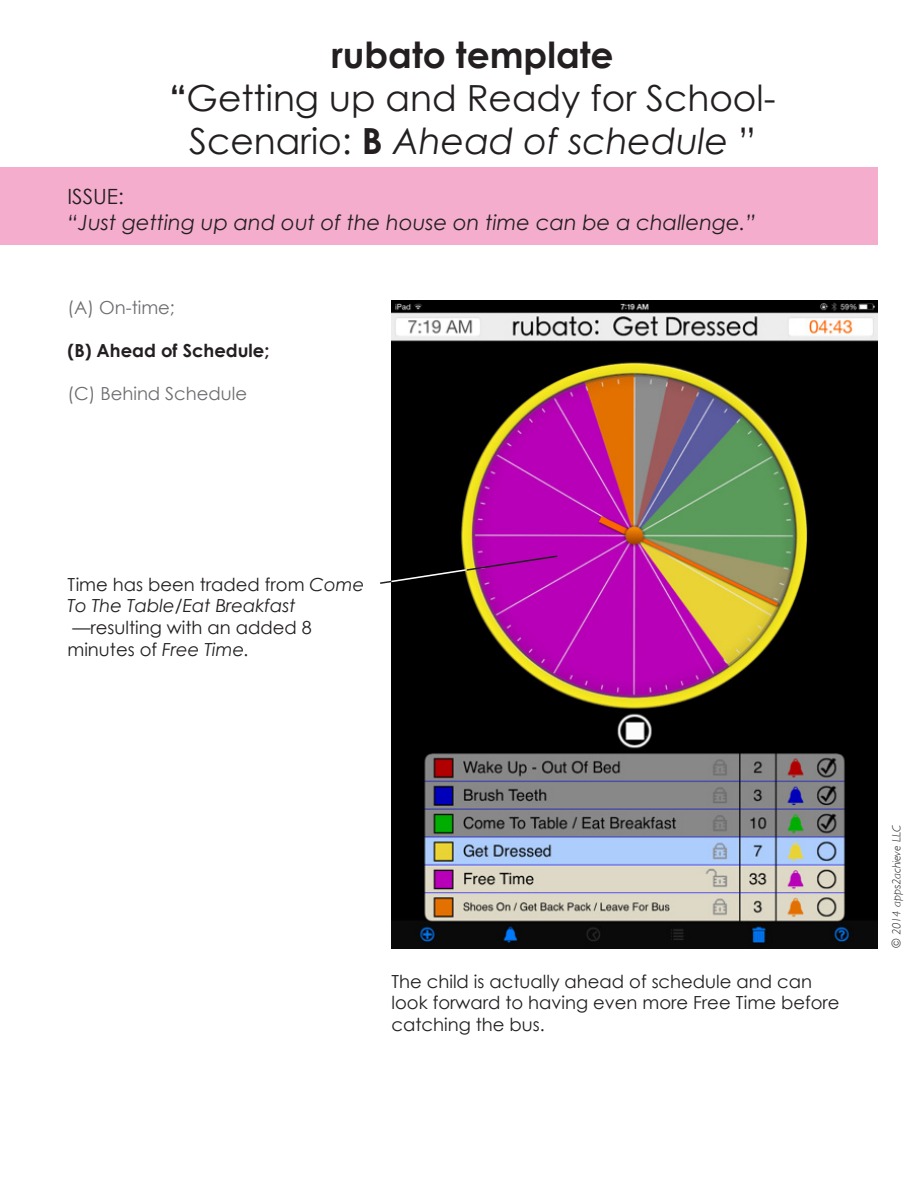
<style>
.page{position:relative;width:918px;height:1188px;background:#fff}
.page>*{position:absolute;margin:0;border:0;box-sizing:border-box;transform-origin:0 0}
.t1{font:36px "Century Gothic";color:#231f20}
.t2{font:italic 36px "Century Gothic";color:#231f20}
.t3{font:700 36px "Century Gothic";color:#231f20}
.t4{font:italic 21px "Century Gothic";color:#231f20}
.t5{font:21px "Century Gothic";color:#231f20}
.text{font:18px/21.6px "Century Gothic";color:#231f20}
.text-2{font:italic 18px/21.6px "Century Gothic";color:#231f20}
.t6{font:18px "Century Gothic";color:#6c6d70}
.t7{font:700 18px "Century Gothic";color:#231f20}
.t8{font:italic 300 12px "Gill Sans";color:#231f20}
.s1{font-weight:700}
.s2{font-style:normal}
.s3{font-weight:700;font-style:normal}
.s4{font-style:italic}
</style>
<div class="page">
<div style="left:0;top:167px;width:878px;height:78px;background:#f5adce"></div>
<img style="left:392px;top:300px;width:486px;height:648px">
<svg style="left:380px;top:554px;width:179px;height:31px;background:#722367"></svg>
<p class="t3" style="left:331px;top:32px;width:284px">rubato template</p>
<p class="t1" style="left:169px;top:76px;width:608px"><span class="s1">“</span>Getting up and Ready for School-</p>
<p class="t2" style="left:189px;top:119px;width:568px"><span class="s2">Scenario:</span> <span class="s3">B</span> Ahead of schedule <span class="s2">”</span></p>
<p class="t5" style="left:68px;top:184px;width:58px">ISSUE:</p>
<p class="t4" style="left:68px;top:209px;width:690px">“Just getting up and out of the house on time can be a challenge.”</p>
<p class="t6" style="left:68px;top:296px;width:109px">(A) On-time;</p>
<p class="t7" style="left:68px;top:339px;width:203px">(B) Ahead of Schedule;</p>
<p class="t6" style="left:68px;top:383px;width:181px">(C) Behind Schedule</p>
<p class="text-2" style="left:68px;top:573px;width:299px"><span class="s2">Time has been traded from</span> Come<br>To The Table/Eat Breakfast</p>
<p class="text" style="left:68px;top:616px;width:246px"><span class="s4">—</span>resulting with an added 8 minutes of <span class="s4">Free Time.</span></p>
<p class="text" style="left:392px;top:970px;width:450px">The child is actually ahead of schedule and can look forward to having even more Free Time before catching the bus.</p>
<p class="t8" style="left:890px;top:948px;width:124px;rotate:-90deg">© 2014 apps2achieve LLC</p>
</div>
